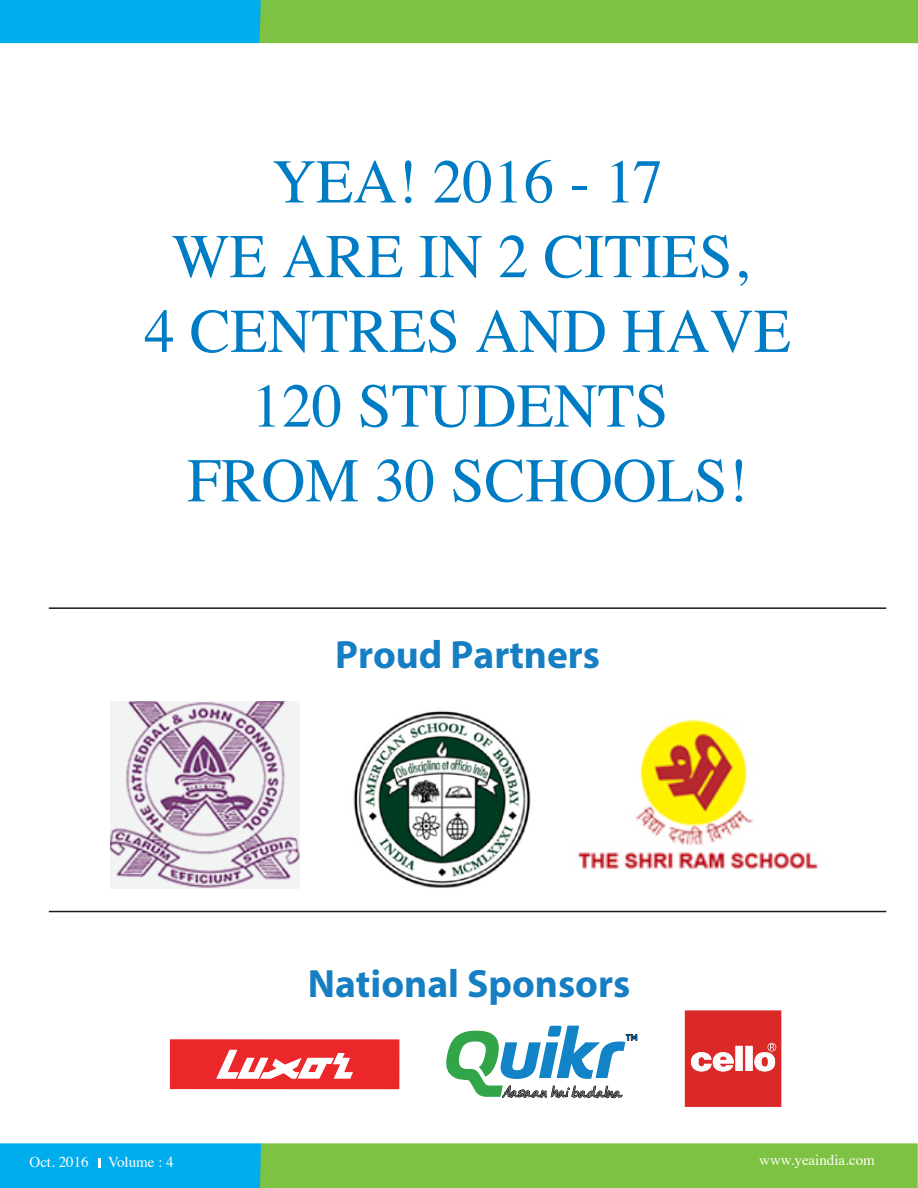
<style>
.page{position:relative;width:918px;height:1188px;background:#fff}
.page>*{position:absolute;margin:0;border:0;box-sizing:border-box;transform-origin:0 0}
.t1{font:62.25px/74.7px "Times";color:#007cc4;text-align:center}
.t2{font:700 39.6px "Myriad Pro";color:#167ec2}
.t3{font:15px "Times";color:#fffefe}
</style>
<div class="page">
<svg style="left:0;top:0;width:918px;height:43px;background:#59bc72"></svg>
<svg style="left:0;top:1143px;width:918px;height:45px;background:#5bbc73"></svg>
<svg style="left:685px;top:1010px;width:96px;height:97px;background:#de4644"></svg>
<div style="left:170px;top:1039px;width:229px;height:50px;background:#eb272a"></div>
<svg style="left:216px;top:1050px;width:137px;height:29px"></svg>
<svg style="left:446px;top:1026px;width:192px;height:73px"></svg>
<hr style="left:49px;top:607px;width:837px;height:2px;background:#20191b">
<hr style="left:49px;top:911px;width:837px;height:1px;background:#20191b">
<img style="left:353px;top:711px;width:178px;height:177px">
<img style="left:578px;top:719px;width:240px;height:150px">
<img style="left:110px;top:702px;width:189px;height:187px">
<p class="t1" style="left:144px;top:139px;width:648px">YEA! 2016 - 17<br>WE ARE IN 2 CITIES,<br>4 CENTRES AND HAVE<br>120 STUDENTS<br>FROM 30 SCHOOLS!</p>
<p class="t2" style="left:335px;top:629px;width:267px">Proud Partners</p>
<p class="t2" style="left:308px;top:958px;width:324px">National Sponsors</p>
<p class="t3" style="left:30px;top:1148px;width:61px">Oct. 2016</p>
<p class="t3" style="left:108px;top:1148px;width:67px">Volume : 4</p>
<p class="t3" style="left:759px;top:1146px;width:117px">www.yeaindia.com</p>
</div>
